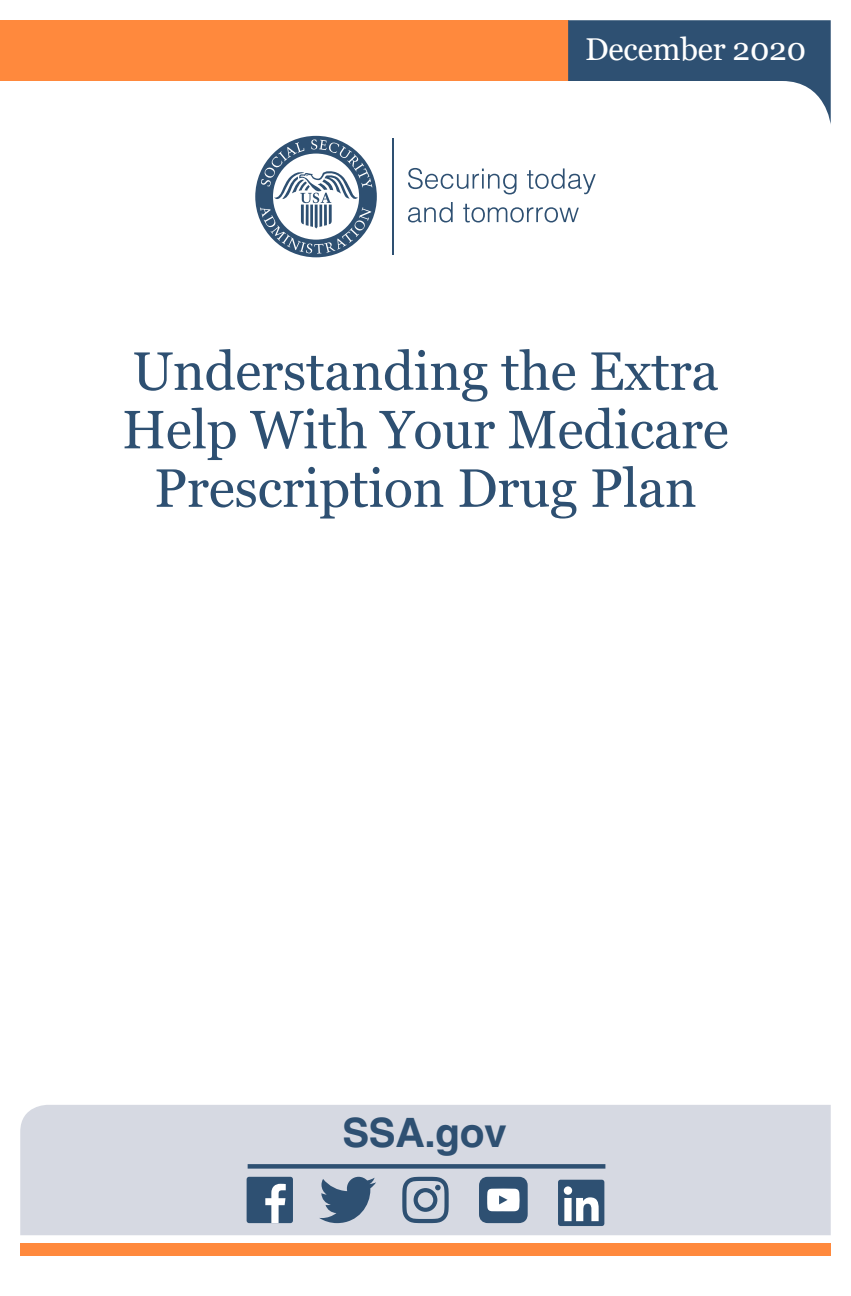
<style>
.page{position:relative;width:851px;height:1296px;background:#fff}
.page>*{position:absolute;margin:0;border:0;box-sizing:border-box;transform-origin:0 0}
.t1{font:54px/58.5px "Georgia";letter-spacing:-.005em;color:#2e5072;text-align:center}
.t2{font:700 40.5px "Helvetica";letter-spacing:-.01em;color:#2e5072}
.t3{font:31.5px "Georgia";letter-spacing:-.005em;color:#fff}
</style>
<div class="page">
<div style="left:0;top:20px;width:568px;height:61px;background:#ff893d"></div>
<svg style="left:568px;top:20px;width:262px;height:101px"></svg>
<div style="left:20px;top:1243px;width:810px;height:13px;background:#ff893d"></div>
<div style="left:20px;top:1105px;width:810px;height:130px;background:#d6d9e2"></div>
<div style="left:248px;top:1164px;width:357px;height:5px;background:#2e5072"></div>
<div style="left:255px;top:136px;width:122px;height:121px;background:#2e5072;border-radius:50%"></div>
<svg style="left:260px;top:139px;width:112px;height:115px"></svg>
<hr style="left:392px;top:139px;width:1px;height:116px;background:#2e5072">
<svg style="left:408px;top:168px;width:108px;height:26px"></svg>
<svg style="left:527px;top:168px;width:68px;height:26px"></svg>
<svg style="left:408px;top:202px;width:44px;height:20px"></svg>
<svg style="left:463px;top:204px;width:115px;height:18px"></svg>
<div style="left:246px;top:1177px;width:47px;height:46px;background:#2e5072;border-radius:3px"></div>
<svg style="left:265px;top:1184px;width:21px;height:39px"></svg>
<svg style="left:319px;top:1177px;width:57px;height:46px;background:#70869e"></svg>
<svg style="left:402px;top:1177px;width:46px;height:46px;background:#8f9fb3"></svg>
<svg style="left:479px;top:1177px;width:48px;height:46px"></svg>
<div style="left:558px;top:1180px;width:46px;height:46px;background:#2e5072;border-radius:3px"></div>
<svg style="left:563px;top:1186px;width:35px;height:35px"></svg>
<h1 class="t3" style="left:585px;top:30px;width:222px">December 2020</h1>
<h1 class="t1" style="left:122px;top:343px;width:608px">Understanding the Extra<br>Help With Your Medicare<br>Prescription Drug Plan</h1>
<p class="t2" style="left:342px;top:1108px;width:166px">SSA.gov</p>
</div>
